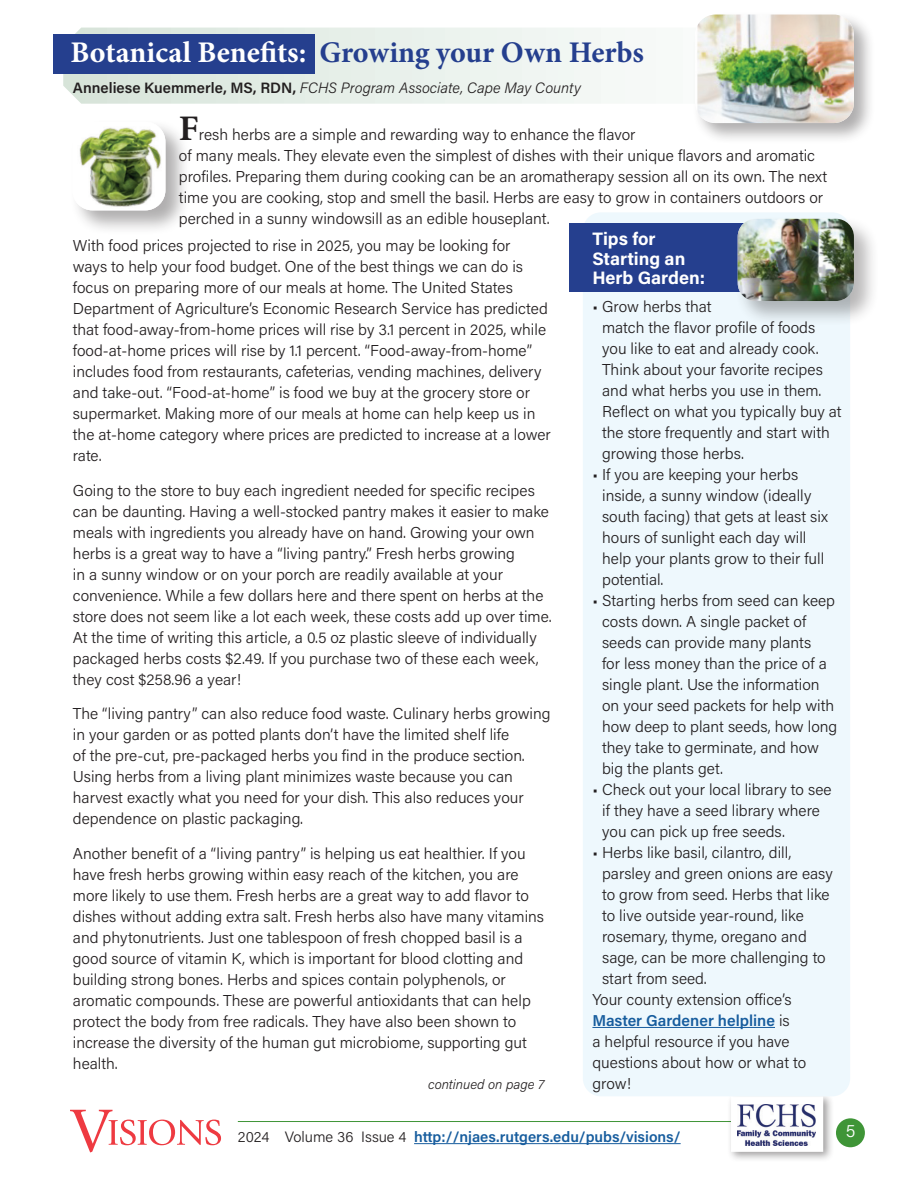
<style>
.page{position:relative;width:918px;height:1188px;background:#fff}
.page>*{position:absolute;margin:0;border:0;box-sizing:border-box;transform-origin:0 0}
.t1{font:700 36px "Minion Pro";color:#231f20}
.t2{font:700 30px "Minion Pro";color:#253f8e}
.t3{font:700 18px/19.5px "Acumin Pro";color:#fff}
.t4{font:300 18px "Acumin Pro";color:#fff}
.t5{font:300 15.75px/21px "Acumin Pro";color:#231f20}
.t6{font:600 15.75px "Acumin Pro";color:#175d9e}
.t7{font:italic 300 15px "Acumin Pro";color:#231f20}
.t8{font:600 15px "Acumin Pro";color:#175d9e}
.t9{font:italic 300 13.5px "Acumin Pro";color:#231f20}
.s1{color:#fff}
.s2{font-weight:600;font-style:normal}
.s3{font-weight:300;color:#231f20}
</style>
<div class="page">
<svg style="left:70px;top:1110px;width:151px;height:42px"></svg>
<hr style="left:238px;top:1121px;width:565px;height:1px;background:#3f9537">
<hr style="left:414px;top:1143px;width:267px;height:1px;background:#175d9e">
<div style="left:727px;top:1092px;width:107px;height:71px;background:#231f20;opacity:.43"></div>
<div style="left:731px;top:1096px;width:92px;height:56px;background:#fff;border:2px solid #fff"></div>
<img style="left:738px;top:1104px;width:78px;height:41px">
<div style="left:836px;top:1118px;width:29px;height:29px;background:#3f9537;border-radius:50%"></div>
<div style="left:583px;top:212px;width:267px;height:884px;background:#eef8fd;border-radius:18px"></div>
<svg style="left:63px;top:28px;width:538px;height:76px"></svg>
<div style="left:69px;top:119px;width:121px;height:116px;background:#231f20;opacity:.36"></div>
<img style="left:72px;top:122px;width:93px;height:88px">
<div style="left:692px;top:12px;width:184px;height:133px;background:#231f20;opacity:.36"></div>
<img style="left:695px;top:15px;width:159px;height:108px">
<div style="left:53px;top:34px;width:262px;height:39px;background:#253f8e"></div>
<div style="left:570px;top:223px;width:250px;height:69px;background:#253f8e"></div>
<hr style="left:592px;top:1027px;width:183px;height:1px;background:#175d9e">
<div style="left:735px;top:216px;width:145px;height:111px;background:#231f20;opacity:.32"></div>
<img style="left:738px;top:219px;width:116px;height:82px">
<h2 class="t2" style="left:71px;top:31px;width:575px"><span class="s1">Botanical Benefits:</span> Growing your Own Herbs</h2>
<p class="t7" style="left:73px;top:77px;width:510px"><span class="s2">Anneliese Kuemmerle, MS, RDN,</span> FCHS Program Associate, Cape May County</p>
<h1 class="t1" style="left:179px;top:103px;width:21px">F</h1>
<p class="t5" style="left:179px;top:124px;width:650px;text-indent:20px">resh herbs are a simple and rewarding way to enhance the flavor<br>of many meals. They elevate even the simplest of dishes with their unique flavors and aromatic profiles. Preparing them during cooking can be an aromatherapy session all on its own. The next time you are cooking, stop and smell the basil. Herbs are easy to grow in containers outdoors or perched in a sunny windowsill as an edible houseplant.</p>
<p class="t5" style="left:73px;top:235px;width:479px">With food prices projected to rise in 2025, you may be looking for<br>ways to help your food budget. One of the best things we can do is focus on preparing more of our meals at home. The United States Department of Agriculture’s Economic Research Service has predicted that food-away-from-home prices will rise by 3.1 percent in 2025, while food-at-home prices will rise by 1.1 percent. “Food-away-from-home” includes food from restaurants, cafeterias, vending machines, delivery and take-out. “Food-at-home” is food we buy at the grocery store or supermarket. Making more of our meals at home can help keep us in the at-home category where prices are predicted to increase at a lower rate.</p>
<p class="t5" style="left:73px;top:479px;width:480px">Going to the store to buy each ingredient needed for specific recipes can be daunting. Having a well-stocked pantry makes it easier to make meals with ingredients you already have on hand. Growing your own herbs is a great way to have a “living pantry.” Fresh herbs growing<br>in a sunny window or on your porch are readily available at your convenience. While a few dollars here and there spent on herbs at the store does not seem like a lot each week, these costs add up over time.<br>At the time of writing this article, a 0.5 oz plastic sleeve of individually packaged herbs costs $2.49. If you purchase two of these each week, they cost $258.96 a year!</p>
<p class="t5" style="left:73px;top:703px;width:479px">The “living pantry” can also reduce food waste. Culinary herbs growing in your garden or as potted plants don’t have the limited shelf life<br>of the pre-cut, pre-packaged herbs you find in the produce section.<br>Using herbs from a living plant minimizes waste because you can harvest exactly what you need for your dish. This also reduces your dependence on plastic packaging.</p>
<p class="t5" style="left:73px;top:842px;width:473px">Another benefit of a “living pantry” is helping us eat healthier. If you have fresh herbs growing within easy reach of the kitchen, you are more likely to use them. Fresh herbs are a great way to add flavor to dishes without adding extra salt. Fresh herbs also have many vitamins and phytonutrients. Just one tablespoon of fresh chopped basil is a good source of vitamin K, which is important for blood clotting and building strong bones. Herbs and spices contain polyphenols, or aromatic compounds. These are powerful antioxidants that can help protect the body from free radicals. They have also been shown to increase the diversity of the human gut microbiome, supporting gut health.</p>
<p class="t9" style="left:428px;top:1075px;width:118px">continued on page 7</p>
<p class="t3" style="left:592px;top:228px;width:114px">Tips for<br>Starting an<br>Herb Garden:</p>
<p class="t5" style="left:602px;top:295px;width:241px;text-indent:-10px">• Grow herbs that<br>match the flavor profile of foods you like to eat and already cook.<br>Think about your favorite recipes and what herbs you use in them.<br>Reflect on what you typically buy at the store frequently and start with growing those herbs.</p>
<p class="t5" style="left:602px;top:463px;width:227px;text-indent:-10px">• If you are keeping your herbs inside, a sunny window (ideally south facing) that gets at least six hours of sunlight each day will help your plants grow to their full potential.</p>
<p class="t5" style="left:602px;top:589px;width:237px;text-indent:-10px">• Starting herbs from seed can keep costs down. A single packet of seeds can provide many plants<br>for less money than the price of a single plant. Use the information on your seed packets for help with how deep to plant seeds, how long they take to germinate, and how big the plants get.</p>
<p class="t5" style="left:602px;top:778px;width:231px;text-indent:-10px">• Check out your local library to see if they have a seed library where you can pick up free seeds.</p>
<p class="t5" style="left:592px;top:841px;width:200px">• Herbs like basil, cilantro, dill,</p>
<p class="t5" style="left:602px;top:862px;width:232px">parsley and green onions are easy</p>
<p class="t5" style="left:602px;top:883px;width:229px">to grow from seed. Herbs that like</p>
<p class="t5" style="left:602px;top:904px;width:203px">to live outside year-round, like</p>
<p class="t5" style="left:602px;top:925px;width:206px">rosemary, thyme, oregano and</p>
<p class="t5" style="left:602px;top:946px;width:225px">sage, can be more challenging to</p>
<p class="t5" style="left:602px;top:967px;width:106px">start from seed.</p>
<p class="t5" style="left:592px;top:988px;width:201px">Your county extension office’s</p>
<p class="t6" style="left:592px;top:1009px;width:199px">Master Gardener helpline <span class="s3">is</span></p>
<p class="t5" style="left:592px;top:1030px;width:199px">a helpful resource if you have</p>
<p class="t5" style="left:592px;top:1051px;width:215px">questions about how or what to</p>
<p class="t5" style="left:592px;top:1072px;width:40px">grow!</p>
<p class="t8" style="left:238px;top:1126px;width:444px"><span class="s3">2024 Volume 36 Issue 4</span> http://njaes.rutgers.edu/pubs/visions/</p>
<p class="t4" style="left:846px;top:1119px;width:11px">5</p>
</div>
